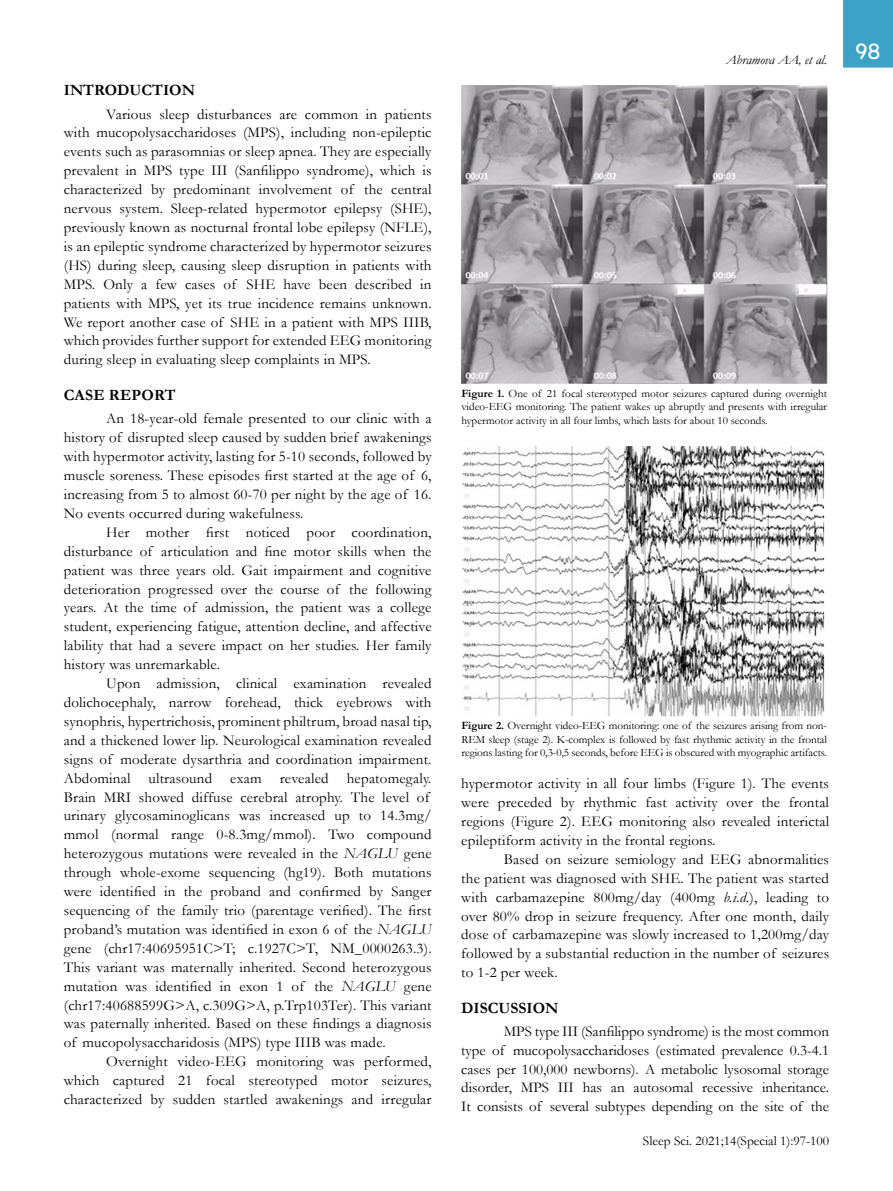
<style>
.page{position:relative;width:893px;height:1191px;background:#fff}
.page>*{position:absolute;margin:0;border:0;box-sizing:border-box;transform-origin:0 0}
.t1{font:21px "Nobel";color:#fff}
.t2{font:700 15.75px "Garamond";color:#000}
.t3{font:15px/18.9px "Garamond";letter-spacing:.015em;color:#000;text-align:justify}
.t4{font:13.5px "Garamond";color:#000}
.t5{font:italic 13.5px "Garamond";color:#000}
.t6{font:11.25px/13.5px "Garamond";color:#000;text-align:justify}
.s1{font-style:italic}
.s2{font-weight:700}
</style>
<div class="page">
<div style="left:843px;top:0;width:50px;height:68px;background:#3da3c6"></div>
<img style="left:461px;top:85px;width:366px;height:299px">
<img style="left:462px;top:446px;width:363px;height:271px">
<p class="t2" style="left:64px;top:80px;width:133px">INTRODUCTION</p>
<p class="t3" style="left:64px;top:104px;width:369px;text-indent:43px">Various sleep disturbances are common in patients with mucopolysaccharidoses (MPS), including non-epileptic events such as parasomnias or sleep apnea. They are especially prevalent in MPS type III (Sanfilippo syndrome), which is characterized by predominant involvement of the central nervous system. Sleep-related hypermotor epilepsy (SHE), previously known as nocturnal frontal lobe epilepsy (NFLE), is an epileptic syndrome characterized by hypermotor seizures (HS) during sleep, causing sleep disruption in patients with MPS. Only a few cases of SHE have been described in patients with MPS, yet its true incidence remains unknown.<br>We report another case of SHE in a patient with MPS IIIB, which provides further support for extended EEG monitoring during sleep in evaluating sleep complaints in MPS.</p>
<p class="t2" style="left:64px;top:384px;width:114px">CASE REPORT</p>
<p class="t3" style="left:64px;top:409px;width:369px;text-indent:43px">An 18-year-old female presented to our clinic with a history of disrupted sleep caused by sudden brief awakenings with hypermotor activity, lasting for 5-10 seconds, followed by muscle soreness. These episodes first started at the age of 6, increasing from 5 to almost 60-70 per night by the age of 16.<br>No events occurred during wakefulness.</p>
<p class="t3" style="left:64px;top:522px;width:369px;text-indent:43px">Her mother first noticed poor coordination, disturbance of articulation and fine motor skills when the patient was three years old. Gait impairment and cognitive deterioration progressed over the course of the following years. At the time of admission, the patient was a college student, experiencing fatigue, attention decline, and affective lability that had a severe impact on her studies. Her family history was unremarkable.</p>
<p class="t3" style="left:64px;top:673px;width:369px;text-align:left;text-indent:43px">Upon admission, clinical examination revealed dolichocephaly, narrow forehead, thick eyebrows with synophris, hypertrichosis, prominent philtrum, broad nasal tip, and a thickened lower lip. Neurological examination revealed signs of moderate dysarthria and coordination impairment.<br>Abdominal ultrasound exam revealed hepatomegaly.<br>Brain MRI showed diffuse cerebral atrophy. The level of urinary glycosaminoglicans was increased up to 14.3mg/ mmol (normal range 0-8.3mg/mmol). Two compound heterozygous mutations were revealed in the <span class="s1">NAGLU</span> gene through whole-exome sequencing (hg19). Both mutations were identified in the proband and confirmed by Sanger sequencing of the family trio (parentage verified). The first proband’s mutation was identified in exon 6 of the <span class="s1">NAGLU </span>gene (chr17:40695951C&gt;T; c.1927C&gt;T, NM_0000263.3).<br>This variant was maternally inherited. Second heterozygous mutation was identified in exon 1 of the <span class="s1">NAGLU</span> gene (chr17:40688599G&gt;A, c.309G&gt;A, p.Trp103Ter). This variant was paternally inherited. Based on these findings a diagnosis of mucopolysaccharidosis (MPS) type IIIB was made.</p>
<p class="t3" style="left:64px;top:1051px;width:369px;text-indent:43px">Overnight video-EEG monitoring was performed, which captured 21 focal stereotyped motor seizures, characterized by sudden startled awakenings and irregular</p>
<p class="t5" style="left:726px;top:51px;width:102px">Abramova AA, et al.</p>
<h1 class="t1" style="left:855px;top:39px;width:26px">98</h1>
<p class="t6" style="left:461px;top:386px;width:367px"><span class="s2">Figure 1.</span> One of 21 focal stereotyped motor seizures captured during overnight video-EEG monitoring. The patient wakes up abruptly and presents with irregular hypermotor activity in all four limbs, which lasts for about 10 seconds.</p>
<p class="t6" style="left:461px;top:719px;width:367px"><span class="s2">Figure 2.</span> Overnight video-EEG monitoring: one of the seizures arising from non-REM sleep (stage 2). K-complex is followed by fast rhythmic activity in the frontal regions lasting for 0,3-0,5 seconds, before EEG is obscured with myographic artifacts.</p>
<p class="t3" style="left:461px;top:773px;width:369px">hypermotor activity in all four limbs (Figure 1). The events were preceded by rhythmic fast activity over the frontal regions (Figure 2). EEG monitoring also revealed interictal epileptiform activity in the frontal regions.</p>
<p class="t3" style="left:461px;top:849px;width:369px;text-indent:43px">Based on seizure semiology and EEG abnormalities the patient was diagnosed with SHE. The patient was started with carbamazepine 800mg/day (400mg <span class="s1">b.i.d.</span>), leading to over 80% drop in seizure frequency. After one month, daily dose of carbamazepine was slowly increased to 1,200mg/day followed by a substantial reduction in the number of seizures to 1-2 per week.</p>
<p class="t2" style="left:461px;top:997px;width:99px">DISCUSSION</p>
<p class="t3" style="left:461px;top:1021px;width:369px;text-indent:43px">MPS type III (Sanfilippo syndrome) is the most common type of mucopolysaccharidoses (estimated prevalence 0.3-4.1 cases per 100,000 newborns). A metabolic lysosomal storage disorder, MPS III has an autosomal recessive inheritance.<br>It consists of several subtypes depending on the site of the</p>
<p class="t4" style="left:643px;top:1131px;width:188px">Sleep Sci. 2021;14(Special 1):97-100</p>
</div>
